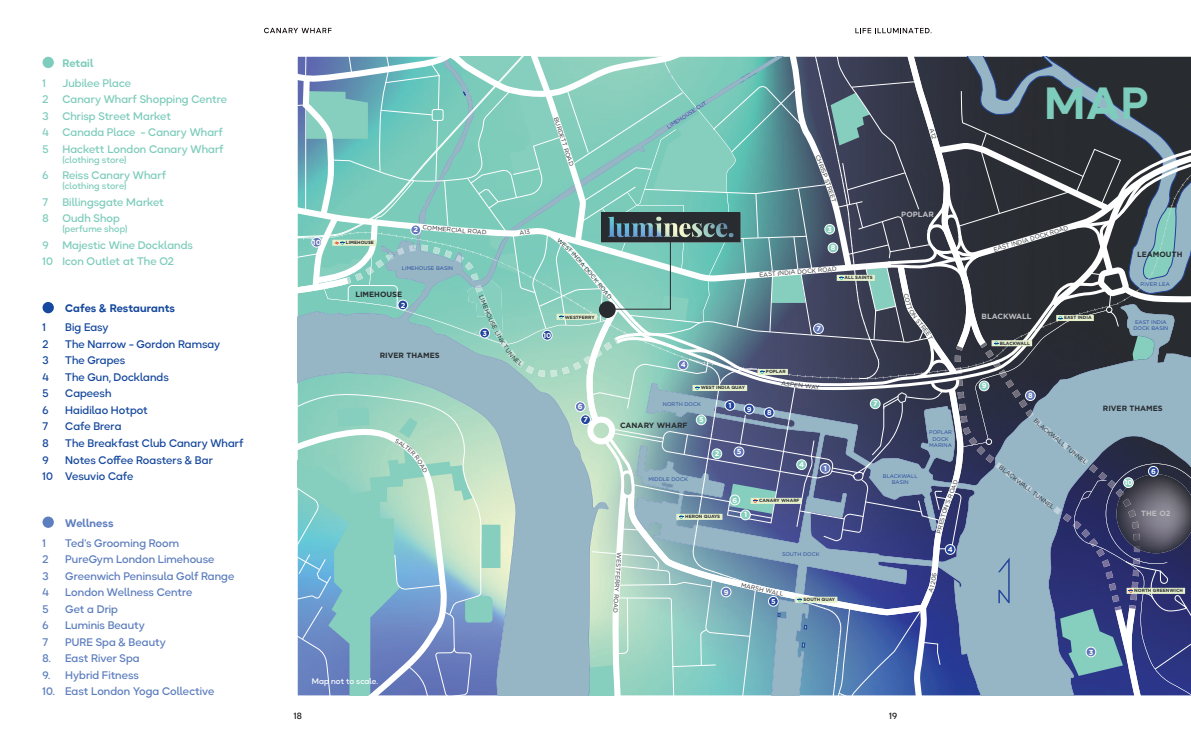
<style>
.page{position:relative;width:1191px;height:738px;background:#fff}
.page>*{position:absolute;margin:0;border:0;box-sizing:border-box;transform-origin:0 0}
.t1{font:700 45px "Okta Neue";color:#7dccbc}
.t2{font:500 11px/16.5px "Okta Neue";letter-spacing:.01em;color:#7dccbc}
.t3{font:500 11px "Okta Neue";letter-spacing:.005em;color:#5d7ebf}
.t4{font:500 11px/16.5px "Okta Neue";letter-spacing:.005em;color:#15489e}
.t5{font:700 11px "Okta Neue";letter-spacing:.005em;color:#15489e}
.t6{font:700 11px "Okta Neue";letter-spacing:.01em;color:#5d7ebf}
.t7{font:700 11px "Okta Neue";letter-spacing:.01em;color:#7dccbc}
.t8{font:500 9px "Okta Neue";letter-spacing:.015em;color:#7dccbc}
.t9{font:500 9px "Okta Neue";color:#231f20}
.t10{font:500 8px "Okta Neue";letter-spacing:.02em;color:#fff}
.t11{font:700 7.6px "Gotham";color:#282c30}
.t12{font:700 7.6px "Gotham";color:#bcbdc0}
.t13{font:700 7.3px "Gotham";color:#fff}
.t14{font:6.1px "Gotham";color:#282c30}
.t15{font:5.3px/6.4px "Gotham";color:#23449c;text-align:center}
.t16{font:700 4.6px "Gotham";color:#282c30}
</style>
<div class="page">
<div style="left:43px;top:57px;width:11px;height:11px;background:#7dccbc;border-radius:50%"></div>
<div style="left:43px;top:302px;width:11px;height:11px;background:#15489e;border-radius:50%"></div>
<div style="left:43px;top:516px;width:11px;height:11px;background:#5d7ebf;border-radius:50%"></div>
<svg style="left:264px;top:28px;width:67px;height:5px"></svg>
<svg style="left:855px;top:28px;width:76px;height:5px"></svg>
<img style="left:298px;top:57px;width:893px;height:637px">
<p class="t7" style="left:62px;top:55px;width:33px">Retail</p>
<p class="t2" style="left:43px;top:74px;width:5px">1</p>
<p class="t2" style="left:62px;top:74px;width:70px">Jubilee Place</p>
<p class="t2" style="left:43px;top:91px;width:7px">2</p>
<p class="t2" style="left:43px;top:91px;width:186px;text-indent:20px">Canary Wharf Shopping Centre<br>3 Chrisp Street Market<br>4 Canada Place - Canary Wharf<br>5 Hackett London Canary Wharf</p>
<p class="t8" style="left:62px;top:152px;width:66px">(clothing store)</p>
<p class="t2" style="left:43px;top:167px;width:8px">6</p>
<p class="t2" style="left:62px;top:167px;width:105px">Reiss Canary Wharf</p>
<p class="t8" style="left:62px;top:179px;width:66px">(clothing store)</p>
<p class="t2" style="left:43px;top:193px;width:7px">7</p>
<p class="t2" style="left:43px;top:193px;width:123px;text-indent:20px">Billingsgate Market<br>8 Oudh Shop</p>
<p class="t8" style="left:62px;top:222px;width:67px">(perfume shop)</p>
<p class="t2" style="left:43px;top:236px;width:152px">9 Majestic Wine Docklands<br>10 Icon Outlet at The O2</p>
<p class="t5" style="left:65px;top:299px;width:111px">Cafes &amp; Restaurants</p>
<p class="t4" style="left:43px;top:319px;width:5px">1</p>
<p class="t4" style="left:65px;top:319px;width:45px">Big Easy</p>
<p class="t4" style="left:43px;top:335px;width:7px">2</p>
<p class="t4" style="left:65px;top:335px;width:157px">The Narrow - Gordon Ramsay</p>
<p class="t4" style="left:43px;top:352px;width:8px">3</p>
<p class="t4" style="left:65px;top:352px;width:61px">The Grapes</p>
<p class="t4" style="left:43px;top:368px;width:8px">4</p>
<p class="t4" style="left:65px;top:368px;width:105px">The Gun, Docklands</p>
<p class="t4" style="left:43px;top:385px;width:8px">5</p>
<p class="t4" style="left:65px;top:385px;width:48px">Capeesh</p>
<p class="t4" style="left:43px;top:401px;width:8px">6</p>
<p class="t4" style="left:65px;top:401px;width:84px">Haidilao Hotpot</p>
<p class="t4" style="left:43px;top:418px;width:7px">7</p>
<p class="t4" style="left:65px;top:418px;width:58px">Cafe Brera</p>
<p class="t4" style="left:43px;top:434px;width:8px">8</p>
<p class="t4" style="left:65px;top:434px;width:180px">The Breakfast Club Canary Wharf</p>
<p class="t4" style="left:43px;top:451px;width:8px">9</p>
<p class="t4" style="left:43px;top:451px;width:172px;text-indent:23px">Notes Coffee Roasters &amp; Bar<br>10 Vesuvio Cafe</p>
<p class="t6" style="left:65px;top:514px;width:50px">Wellness</p>
<p class="t3" style="left:43px;top:534px;width:5px">1</p>
<p class="t3" style="left:65px;top:534px;width:115px">Ted’s Grooming Room</p>
<p class="t3" style="left:43px;top:550px;width:7px">2</p>
<p class="t3" style="left:65px;top:550px;width:151px">PureGym London Limehouse</p>
<p class="t3" style="left:43px;top:567px;width:8px">3</p>
<p class="t3" style="left:65px;top:567px;width:171px">Greenwich Peninsula Golf Range</p>
<p class="t3" style="left:43px;top:583px;width:8px">4</p>
<p class="t3" style="left:65px;top:583px;width:129px">London Wellness Centre</p>
<p class="t3" style="left:43px;top:600px;width:8px">5</p>
<p class="t3" style="left:65px;top:600px;width:54px">Get a Drip</p>
<p class="t3" style="left:43px;top:616px;width:8px">6</p>
<p class="t3" style="left:65px;top:616px;width:81px">Luminis Beauty</p>
<p class="t3" style="left:43px;top:633px;width:7px">7</p>
<p class="t3" style="left:65px;top:633px;width:102px">PURE Spa &amp; Beauty</p>
<p class="t3" style="left:43px;top:649px;width:99px">8. East River Spa</p>
<p class="t3" style="left:43px;top:666px;width:98px">9. Hybrid Fitness</p>
<p class="t3" style="left:43px;top:682px;width:173px">10. East London Yoga Collective</p>
<p class="t13" style="left:313px;top:238px;width:10px">10</p>
<p class="t16" style="left:346px;top:240px;width:30px">LIMEHOUSE</p>
<p class="t14" style="left:423px;top:223px;width:41px;rotate:5deg">COMMERCIA</p>
<p class="t14" style="left:462px;top:227px;width:26px;rotate:4deg">L ROAD</p>
<p class="t13" style="left:413px;top:225px;width:6px">2</p>
<p class="t15" style="left:402px;top:264px;width:53px">LIMEHOUSE BASIN</p>
<p class="t11" style="left:355px;top:289px;width:48px">LIMEHOUSE</p>
<p class="t13" style="left:401px;top:300px;width:6px">2</p>
<p class="t11" style="left:380px;top:351px;width:61px">RIVER THAMES</p>
<p class="t13" style="left:482px;top:328px;width:6px">3</p>
<p class="t10" style="left:312px;top:674px;width:68px">Map not to scale.</p>
<p class="t14" style="left:559px;top:116px;width:52px;rotate:72deg">BURDETT ROAD</p>
<p class="t15" style="left:666px;top:124px;width:47px;rotate:-33deg">LIMEHOUSE CUT</p>
<p class="t13" style="left:543px;top:331px;width:10px">10</p>
<p class="t14" style="left:588px;top:265px;width:20px;rotate:50deg">DOCK</p>
<p class="t14" style="left:601px;top:281px;width:20px;rotate:51deg">ROAD</p>
<p class="t16" style="left:565px;top:314px;width:31px">WESTFERRY</p>
<p class="t13" style="left:827px;top:225px;width:6px">3</p>
<p class="t13" style="left:830px;top:243px;width:6px">8</p>
<p class="t14" style="left:759px;top:271px;width:79px;rotate:-5deg">EAST INDIA DOCK ROAD</p>
<p class="t16" style="left:844px;top:275px;width:30px">ALL SAINTS</p>
<p class="t13" style="left:816px;top:324px;width:6px">7</p>
<p class="t12" style="left:901px;top:210px;width:34px">POPLAR</p>
<p class="t13" style="left:578px;top:402px;width:6px">6</p>
<p class="t13" style="left:583px;top:415px;width:6px">7</p>
<p class="t13" style="left:680px;top:360px;width:7px">4</p>
<p class="t16" style="left:701px;top:385px;width:46px">WEST INDIA QUAY</p>
<p class="t15" style="left:663px;top:400px;width:40px">NORTH DOCK</p>
<p class="t11" style="left:620px;top:421px;width:69px">CANARY WHARF</p>
<p class="t13" style="left:699px;top:415px;width:6px">5</p>
<p class="t15" style="left:648px;top:475px;width:41px">MIDDLE DOCK</p>
<p class="t13" style="left:728px;top:401px;width:5px">1</p>
<p class="t13" style="left:747px;top:404px;width:6px">9</p>
<p class="t13" style="left:714px;top:449px;width:6px">2</p>
<p class="t13" style="left:737px;top:447px;width:6px">5</p>
<p class="t16" style="left:766px;top:369px;width:21px">POPLAR</p>
<p class="t13" style="left:767px;top:408px;width:6px">8</p>
<p class="t13" style="left:799px;top:460px;width:7px">4</p>
<p class="t16" style="left:685px;top:513px;width:36px">HERON QUAYS</p>
<p class="t13" style="left:732px;top:495px;width:6px">6</p>
<p class="t13" style="left:744px;top:510px;width:5px">1</p>
<p class="t16" style="left:759px;top:497px;width:42px">CANARY WHARF</p>
<p class="t13" style="left:823px;top:463px;width:5px">1</p>
<p class="t14" style="left:623px;top:552px;width:52px;rotate:94deg">WESTFERRY RO</p>
<p class="t13" style="left:724px;top:587px;width:6px">9</p>
<p class="t14" style="left:742px;top:580px;width:24px;rotate:13deg">MARSH</p>
<p class="t15" style="left:782px;top:550px;width:39px">SOUTH DOCK</p>
<p class="t13" style="left:771px;top:596px;width:6px">5</p>
<p class="t16" style="left:803px;top:596px;width:33px">SOUTH QUAY</p>
<p class="t13" style="left:873px;top:399px;width:6px">7</p>
<p class="t15" style="left:882px;top:472px;width:36px">BLACKWALL<br>BASIN</p>
<p class="t15" style="left:929px;top:429px;width:24px">POPLAR<br>DOCK<br>MARINA</p>
<p class="t13" style="left:947px;top:544px;width:7px">4</p>
<p class="t9" style="left:294px;top:708px;width:10px">18</p>
<p class="t9" style="left:889px;top:708px;width:9px">19</p>
<h1 class="t1" style="left:1044px;top:68px;width:105px">MAP</h1>
<p class="t14" style="left:1033px;top:234px;width:36px;rotate:-17deg">OCK ROAD</p>
<p class="t14" style="left:992px;top:246px;width:44px;rotate:-16deg">EAST INDIA D</p>
<p class="t12" style="left:981px;top:312px;width:52px">BLACKWALL</p>
<p class="t16" style="left:999px;top:340px;width:32px">BLACKWALL</p>
<p class="t16" style="left:1064px;top:315px;width:29px">EAST INDIA</p>
<p class="t11" style="left:1137px;top:250px;width:47px">LEAMOUTH</p>
<p class="t15" style="left:1140px;top:281px;width:31px">RIVER LEA</p>
<p class="t15" style="left:1133px;top:318px;width:37px">EAST INDIA<br>DOCK BASIN</p>
<p class="t13" style="left:981px;top:381px;width:6px">9</p>
<p class="t13" style="left:1028px;top:391px;width:6px">8</p>
<p class="t14" style="left:1049px;top:428px;width:24px;rotate:40deg">KWALL</p>
<p class="t14" style="left:1068px;top:443px;width:28px;rotate:39deg">TUNNEL</p>
<p class="t14" style="left:1002px;top:463px;width:23px;rotate:38deg">BLACK</p>
<p class="t14" style="left:1018px;top:477px;width:48px;rotate:37deg">WALL TUNNEL</p>
<p class="t11" style="left:1102px;top:403px;width:61px">RIVER THAMES</p>
<p class="t13" style="left:1124px;top:478px;width:10px">10</p>
<p class="t13" style="left:1151px;top:466px;width:6px">6</p>
<p class="t12" style="left:1141px;top:509px;width:31px">THE O2</p>
<p class="t13" style="left:1088px;top:647px;width:6px">3</p>
<p class="t16" style="left:1134px;top:587px;width:50px">NORTH GREENWICH</p>
</div>
